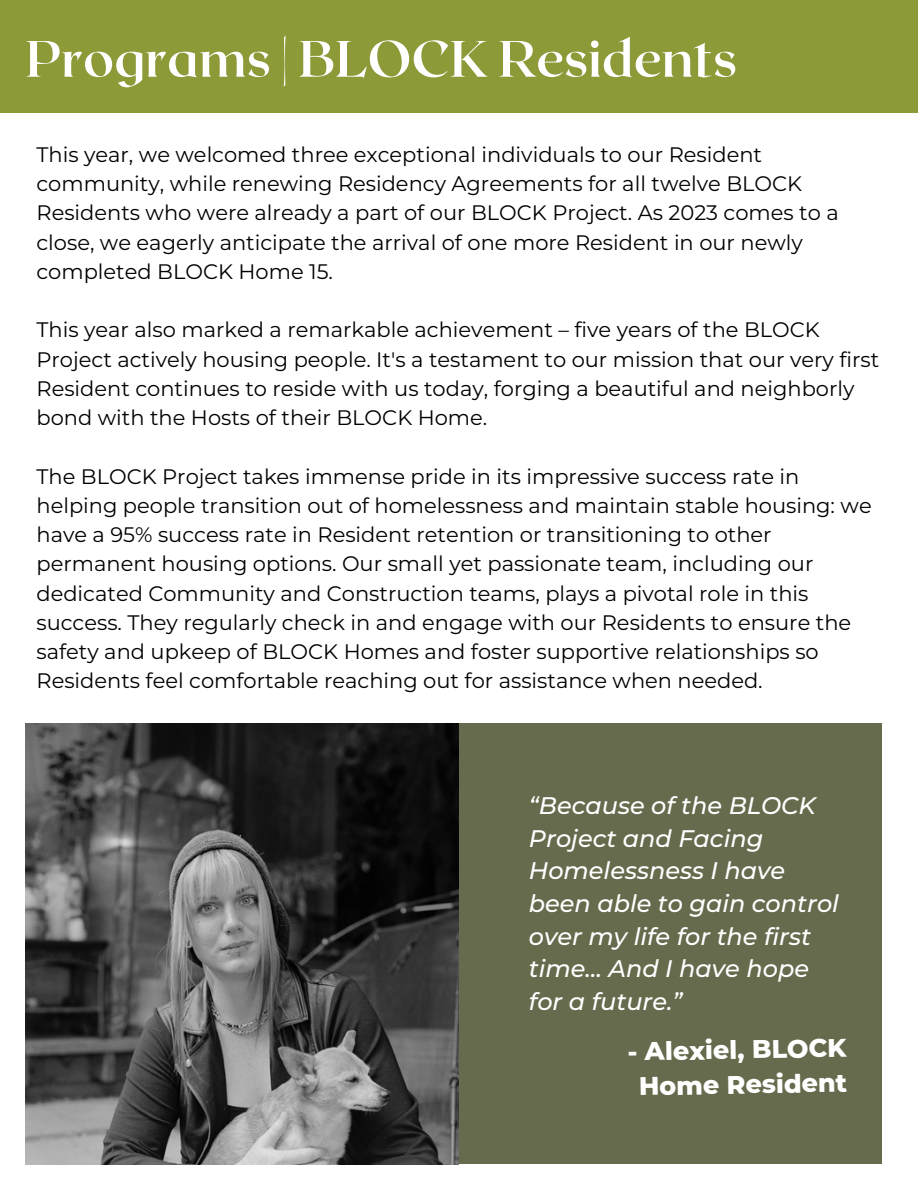
<style>
.page{position:relative;width:918px;height:1188px;background:#fff}
.page>*{position:absolute;margin:0;border:0;box-sizing:border-box;transform-origin:0 0}
.t1{font:700 51px "Roxborough CF";color:#fff}
.t2{font:800 25.5px/34.8px "Montserrat";color:#fff;text-align:center}
.t3{font:italic 500 24px/32.7px "Montserrat";color:#fff}
.t4{font:21px/29.2px "Montserrat";color:#000}
</style>
<div class="page">
<div style="left:0;top:0;width:918px;height:113px;background:#8e9a38"></div>
<div style="left:451px;top:723px;width:430px;height:441px;background:#666b4d"></div>
<img style="left:25px;top:723px;width:434px;height:441px">
<p class="t1" style="left:25px;top:26px;width:713px">Programs | BLOCK Residents</p>
<p class="t4" style="left:37px;top:140px;width:804px">This year, we welcomed three exceptional individuals to our Resident community, while renewing Residency Agreements for all twelve BLOCK Residents who were already a part of our BLOCK Project. As 2023 comes to a close, we eagerly anticipate the arrival of one more Resident in our newly completed BLOCK Home 15.</p>
<p class="t4" style="left:37px;top:315px;width:844px">This year also marked a remarkable achievement – five years of the BLOCK Project actively housing people. It's a testament to our mission that our very first Resident continues to reside with us today, forging a beautiful and neighborly bond with the Hosts of their BLOCK Home.</p>
<p class="t4" style="left:37px;top:461px;width:837px">The BLOCK Project takes immense pride in its impressive success rate in helping people transition out of homelessness and maintain stable housing: we have a 95% success rate in Resident retention or transitioning to other permanent housing options. Our small yet passionate team, including our dedicated Community and Construction teams, plays a pivotal role in this success. They regularly check in and engage with our Residents to ensure the safety and upkeep of BLOCK Homes and foster supportive relationships so Residents feel comfortable reaching out for assistance when needed.</p>
<p class="t3" style="left:529px;top:789px;width:312px">“Because of the BLOCK<br>Project and Facing<br>Homelessness I have been able to gain control over my life for the first time… And I have hope for a future.”</p>
<p class="t2" style="left:627px;top:1034px;width:221px;rotate:-1deg">- Alexiel, BLOCK<br>Home Resident</p>
</div>
